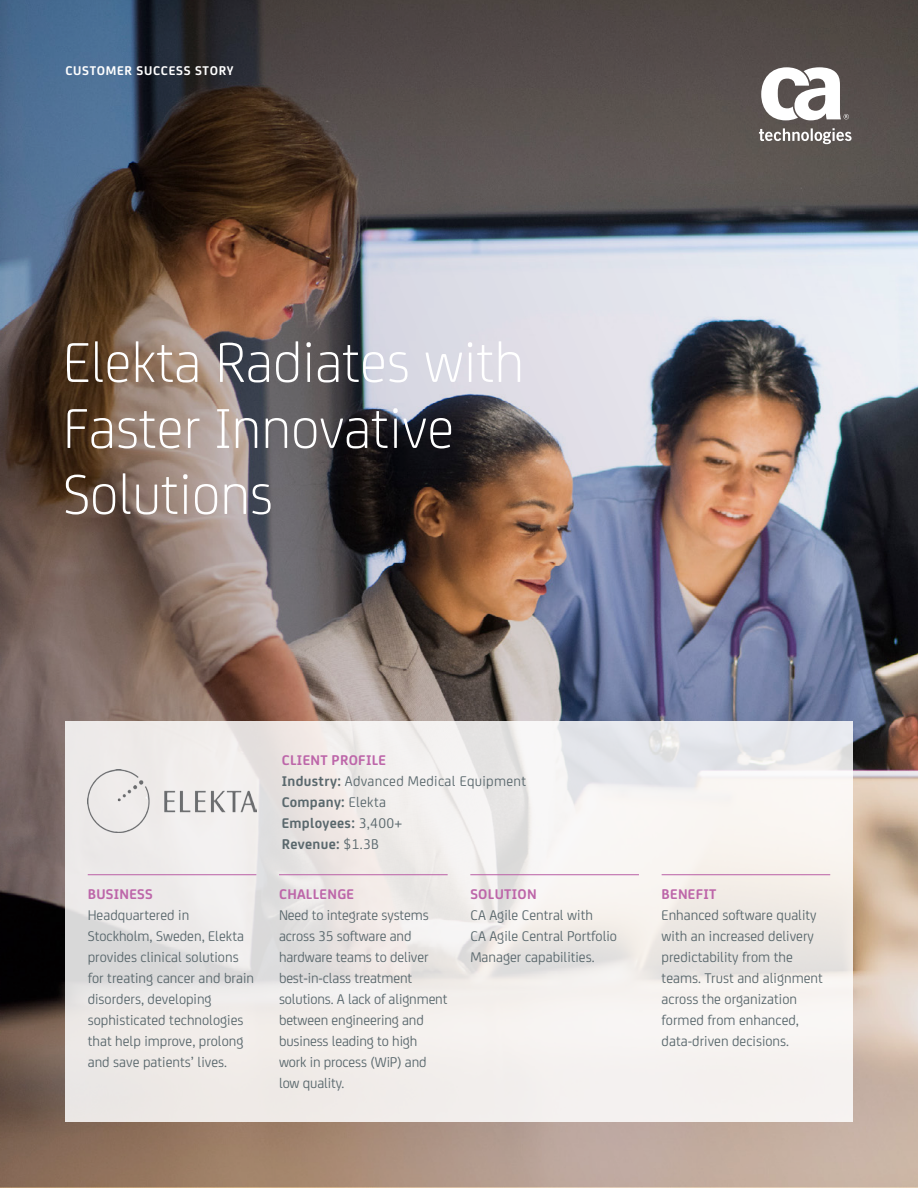
<style>
.page{position:relative;width:918px;height:1188px;background:#fff}
.page>*{position:absolute;margin:0;border:0;box-sizing:border-box;transform-origin:0 0}
.t1{font:300 60px/66px "CA Sans";color:#fff}
.t2{font:15px/21px "CA Sans";color:#5a686d}
.t3{font:15px/21px "CA Sans";letter-spacing:.02em;color:#5a686d}
.t4{font:700 15px "CA Sans";letter-spacing:.02em;color:#bd66a9}
.t5{font:700 13.5px "CA Sans";letter-spacing:.05em;color:#fff}
.s1{font-weight:700;color:#bd66a9}
.s2{font-weight:700}
</style>
<div class="page">
<img style="left:0;top:0;width:918px;height:1186px">
<svg style="left:65px;top:721px;width:788px;height:401px;fill:#f1edeb"></svg>
<svg style="left:759px;top:128px;width:93px;height:16px"></svg>
<svg style="left:761px;top:67px;width:88px;height:53px"></svg>
<hr style="left:88px;top:874px;width:168px;height:1px;background:#bd66a9">
<hr style="left:279px;top:874px;width:169px;height:1px;background:#bd66a9">
<hr style="left:470px;top:874px;width:169px;height:1px;background:#bd66a9">
<hr style="left:662px;top:874px;width:168px;height:1px;background:#bd66a9">
<img style="left:88px;top:770px;width:169px;height:62px">
<p class="t5" style="left:65px;top:61px;width:170px">CUSTOMER SUCCESS STORY</p>
<h1 class="t1" style="left:63px;top:325px;width:462px">Elekta Radiates with<br>Faster Innovative<br>Solutions</h1>
<p class="t4" style="left:88px;top:883px;width:67px">BUSINESS</p>
<p class="t2" style="left:88px;top:904px;width:168px">Headquartered in<br>Stockholm, Sweden, Elekta provides clinical solutions for treating cancer and brain disorders, developing sophisticated technologies that help improve, prolong and save patients’ lives.</p>
<p class="t3" style="left:282px;top:748px;width:246px"><span class="s1">CLIENT PROFILE<br></span><span class="s2">Industry:</span> Advanced Medical Equipment<br><span class="s2">Company:</span> Elekta<br><span class="s2">Employees:</span> 3,400+<br><span class="s2">Revenue:</span> $1.3B</p>
<p class="t4" style="left:279px;top:883px;width:76px">CHALLENGE</p>
<p class="t2" style="left:279px;top:904px;width:170px">Need to integrate systems across 35 software and hardware teams to deliver best-in-class treatment solutions. A lack of alignment between engineering and business leading to high work in process (WiP) and low quality.</p>
<p class="t4" style="left:470px;top:883px;width:68px">SOLUTION</p>
<p class="t2" style="left:470px;top:904px;width:148px">CA Agile Central with<br>CA Agile Central Portfolio<br>Manager capabilities.</p>
<p class="t4" style="left:662px;top:883px;width:56px">BENEFIT</p>
<p class="t2" style="left:662px;top:904px;width:163px">Enhanced software quality with an increased delivery predictability from the teams. Trust and alignment across the organization formed from enhanced, data-driven decisions.</p>
</div>
